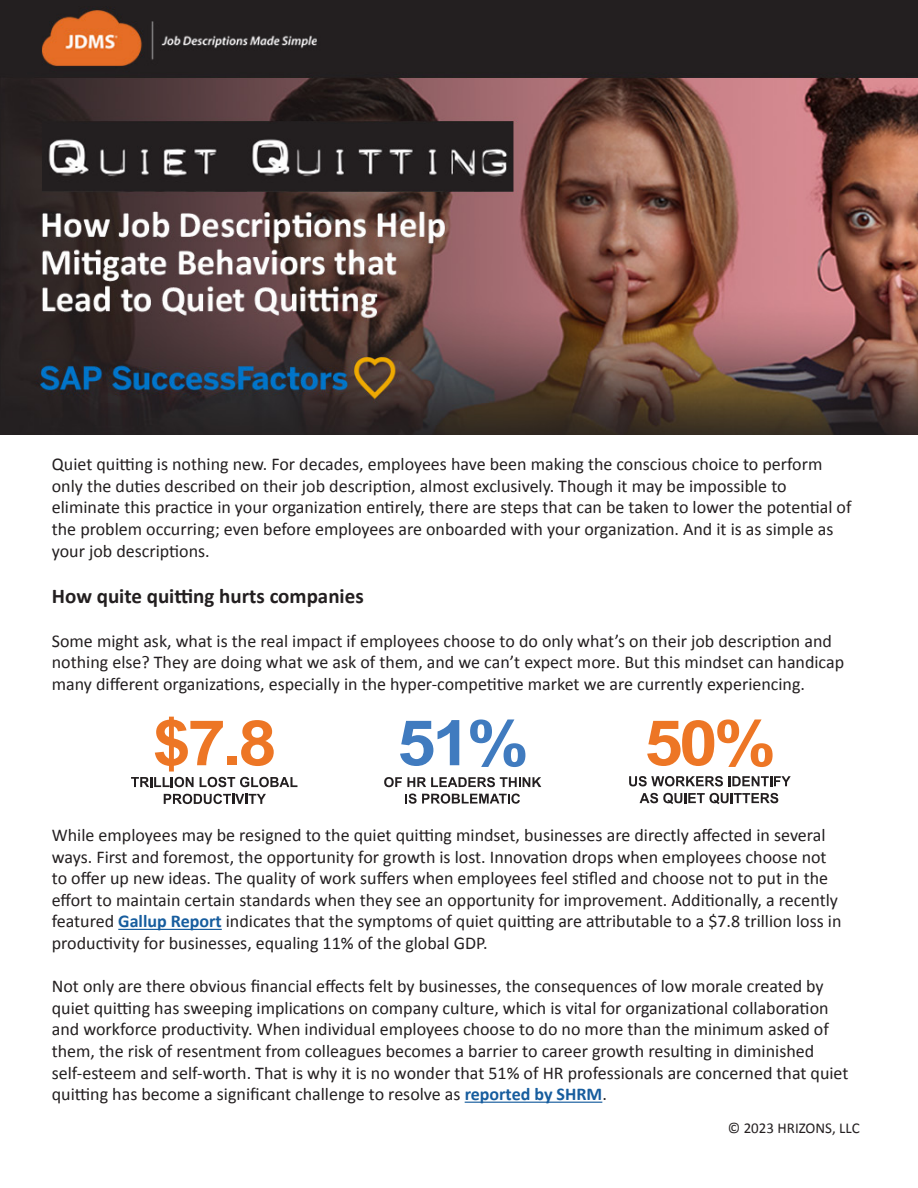
<style>
.page{position:relative;width:918px;height:1188px;background:#fff}
.page>*{position:absolute;margin:0;border:0;box-sizing:border-box;transform-origin:0 0}
.t1{font:700 21px "Calibri";color:#231f20}
.t2{font:18px/21.6px "Calibri";color:#231f20}
.t3{font:15px "Calibri";color:#231f20}
.s1{font-weight:700;color:#175d9e}
</style>
<div class="page">
<img style="left:0;top:0;width:918px;height:435px">
<hr style="left:118px;top:929px;width:104px;height:1px;background:#175d9e">
<hr style="left:465px;top:1102px;width:137px;height:1px;background:#175d9e">
<svg style="left:164px;top:794px;width:102px;height:10px"></svg>
<svg style="left:629px;top:776px;width:162px;height:10px"></svg>
<svg style="left:640px;top:793px;width:138px;height:11px"></svg>
<svg style="left:384px;top:777px;width:157px;height:10px"></svg>
<svg style="left:405px;top:794px;width:115px;height:10px"></svg>
<svg style="left:131px;top:717px;width:166px;height:70px"></svg>
<svg style="left:400px;top:720px;width:59px;height:46px"></svg>
<svg style="left:470px;top:719px;width:55px;height:48px"></svg>
<svg style="left:647px;top:719px;width:126px;height:48px"></svg>
<p class="t2" style="left:52px;top:453px;width:801px">Quiet quitting is nothing new. For decades, employees have been making the conscious choice to perform only the duties described on their job description, almost exclusively. Though it may be impossible to eliminate this practice in your organization entirely, there are steps that can be taken to lower the potential of the problem occurring; even before employees are onboarded with your organization. And it is as simple as your job descriptions.</p>
<p class="t1" style="left:52px;top:582px;width:313px">How quite quitting hurts companies</p>
<p class="t2" style="left:52px;top:629px;width:794px">Some might ask, what is the real impact if employees choose to do only what’s on their job description and nothing else? They are doing what we ask of them, and we can’t expect more. But this mindset can handicap many different organizations, especially in the hyper-competitive market we are currently experiencing.</p>
<p class="t2" style="left:52px;top:824px;width:791px">While employees may be resigned to the quiet quitting mindset, businesses are directly affected in several ways. First and foremost, the opportunity for growth is lost. Innovation drops when employees choose not to offer up new ideas. The quality of work suffers when employees feel stifled and choose not to put in the effort to maintain certain standards when they see an opportunity for improvement. Additionally, a recently featured <span class="s1">Gallup Report</span> indicates that the symptoms of quiet quitting are attributable to a $7.8 trillion loss in productivity for businesses, equaling 11% of the global GDP.</p>
<p class="t2" style="left:52px;top:975px;width:798px">Not only are there obvious financial effects felt by businesses, the consequences of low morale created by quiet quitting has sweeping implications on company culture, which is vital for organizational collaboration and workforce productivity. When individual employees choose to do no more than the minimum asked of them, the risk of resentment from colleagues becomes a barrier to career growth resulting in diminished self-esteem and self-worth. That is why it is no wonder that 51% of HR professionals are concerned that quiet quitting has become a significant challenge to resolve as <span class="s1">reported by SHRM</span>.</p>
<p class="t3" style="left:728px;top:1118px;width:133px">© 2023 HRIZONS, LLC</p>
</div>
